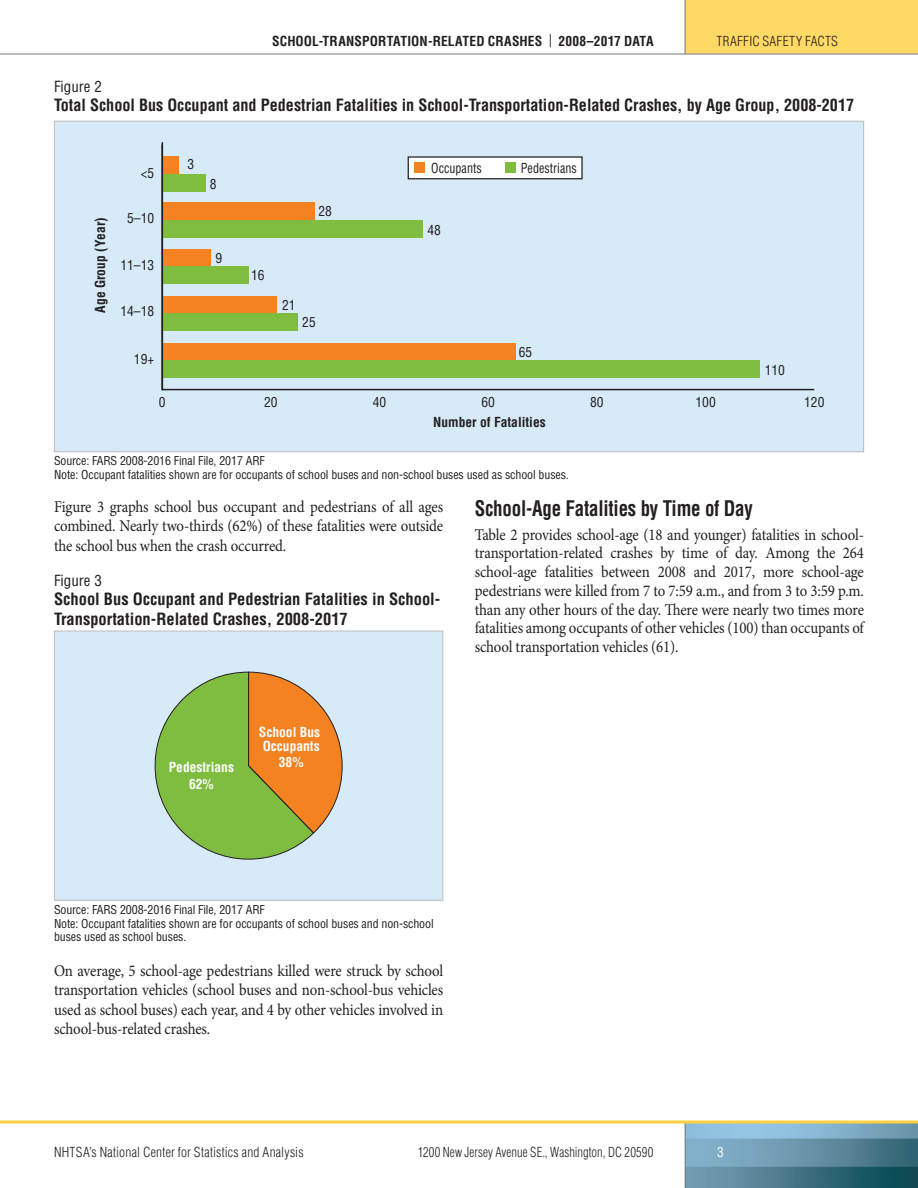
<style>
.page{position:relative;width:918px;height:1188px;background:#fff}
.page>*{position:absolute;margin:0;border:0;box-sizing:border-box;transform-origin:0 0}
.HeadA{font:700 condensed 21px "Helvetica LT Std";letter-spacing:-.01em;color:#231f20;scale:.9 1}
.Body{font:16.5px/18.8px "Minion Pro";letter-spacing:-.01em;color:#231f20;text-align:justify;scale:.9 1}
.Table___Figure_Title{font:700 condensed 16.5px/19.5px "Helvetica LT Std";color:#231f20}
.Table___Figure_Numbe{font:condensed 15px "Helvetica LT Std";color:#231f20}
.t1{font:700 condensed 13.5px "Helvetica LT Std";letter-spacing:.005em;color:#231f20}
.t2{font:300 condensed 13.5px "Helvetica LT Std";letter-spacing:.01em;color:#231f20}
.t3{font:condensed 13.5px "Helvetica LT Std";color:#231f20}
.t4{font:300 condensed 13.5px "Helvetica LT Std";letter-spacing:.01em;color:#231f20;scale:.93 1}
.t5{font:700 condensed 13.5px/13.5px "Helvetica LT Std";color:#fff}
.t6{font:condensed 13.5px "Helvetica LT Std";color:#231f20;scale:.9 1}
.t7{font:condensed 13.5px "Helvetica LT Std";color:#fff}
.Table__Figure_Footer{font:condensed 12px/13.5px "Helvetica LT Std";letter-spacing:-.01em;color:#231f20}
.Table___Figure_ancho{font:condensed 12px "Helvetica LT Std";letter-spacing:-.01em;color:#231f20}
.s1{font-weight:400}
</style>
<div class="page">
<div style="left:685px;top:0;width:233px;height:54px;background:#ffd965"></div>
<img style="left:686px;top:1124px;width:232px;height:64px">
<hr style="left:685px;top:0;width:1px;height:54px;background:#76787b">
<hr style="left:685px;top:1122px;width:1px;height:66px;background:#76787b">
<svg style="left:0;top:1120px;width:918px;height:4px;background:#fbd96d"></svg>
<hr style="left:0;top:54px;width:918px;height:1px;background:#76787b">
<div style="left:54px;top:121px;width:810px;height:331px;background:#d7eaf7"></div>
<hr style="left:162px;top:389px;width:652px;height:1px;background:#231f20">
<hr style="left:162px;top:142px;width:1px;height:248px;background:#231f20">
<div style="left:162px;top:156px;width:17px;height:18px;background:#f58220"></div>
<div style="left:162px;top:202px;width:152px;height:18px;background:#f58220"></div>
<div style="left:162px;top:249px;width:49px;height:17px;background:#f58220"></div>
<div style="left:162px;top:296px;width:114px;height:17px;background:#f58220"></div>
<div style="left:162px;top:343px;width:353px;height:17px;background:#f58220"></div>
<div style="left:162px;top:174px;width:44px;height:18px;background:#7fbd41"></div>
<div style="left:162px;top:220px;width:261px;height:18px;background:#7fbd41"></div>
<div style="left:162px;top:266px;width:87px;height:18px;background:#7fbd41"></div>
<div style="left:162px;top:313px;width:136px;height:18px;background:#7fbd41"></div>
<div style="left:162px;top:360px;width:598px;height:18px;background:#7fbd41"></div>
<hr style="left:161px;top:145px;width:2px;height:245px;background:#231f20">
<div style="left:408px;top:156px;width:175px;height:23px;background:#fff;border:1px solid #231f20"></div>
<div style="left:414px;top:162px;width:11px;height:11px;background:#f58220"></div>
<div style="left:505px;top:162px;width:11px;height:11px;background:#7fbd41"></div>
<div style="left:54px;top:631px;width:389px;height:269px;background:#d7eaf7"></div>
<svg style="left:155px;top:672px;width:188px;height:188px"></svg>
<div style="left:54px;top:631px;width:389px;height:270px;border:1px solid #bcbdc0"></div>
<p class="t1" style="left:272px;top:32px;width:383px">SCHOOL-TRANSPORTATION-RELATED CRASHES <span class="s1">|</span> 2008–2017 DATA</p>
<p class="t2" style="left:717px;top:32px;width:123px">TRAFFIC SAFETY FACTS</p>
<p class="Table___Figure_Numbe" style="left:54px;top:77px;width:49px">Figure 2</p>
<p class="Table___Figure_Title" style="left:54px;top:95px;width:802px">Total School Bus Occupant and Pedestrian Fatalities in School-Transportation-Related Crashes, by Age Group, 2008-2017</p>
<p class="t1" style="left:92px;top:313px;width:97px;rotate:-90deg">Age Group (Year)</p>
<p class="t3" style="left:141px;top:165px;width:15px">&lt;5</p>
<p class="t3" style="left:127px;top:209px;width:28px">5–10</p>
<p class="t3" style="left:120px;top:257px;width:35px">11–13</p>
<p class="t3" style="left:120px;top:303px;width:35px">14–18</p>
<p class="t3" style="left:134px;top:351px;width:22px">19+</p>
<p class="t3" style="left:187px;top:156px;width:8px">3</p>
<p class="t3" style="left:210px;top:176px;width:8px">8</p>
<p class="t3" style="left:215px;top:250px;width:8px">9</p>
<p class="t3" style="left:319px;top:202px;width:15px">28</p>
<p class="t3" style="left:251px;top:267px;width:15px">16</p>
<p class="t3" style="left:282px;top:296px;width:15px">21</p>
<p class="t3" style="left:302px;top:314px;width:15px">25</p>
<p class="t6" style="left:431px;top:160px;width:58px">Occupants</p>
<p class="t6" style="left:521px;top:160px;width:64px">Pedestrians</p>
<p class="t3" style="left:427px;top:221px;width:15px">48</p>
<p class="t3" style="left:519px;top:343px;width:15px">65</p>
<p class="t3" style="left:765px;top:362px;width:22px">110</p>
<p class="t3" style="left:159px;top:393px;width:8px">0</p>
<p class="t3" style="left:264px;top:394px;width:15px">20</p>
<p class="t3" style="left:373px;top:394px;width:15px">40</p>
<p class="t3" style="left:482px;top:394px;width:15px">60</p>
<p class="t3" style="left:590px;top:394px;width:15px">80</p>
<p class="t3" style="left:696px;top:394px;width:22px">100</p>
<p class="t3" style="left:804px;top:394px;width:22px">120</p>
<p class="t1" style="left:433px;top:414px;width:114px">Number of Fatalities</p>
<p class="Table___Figure_ancho" style="left:54px;top:453px;width:212px">Source: FARS 2008-2016 Final File, 2017 ARF</p>
<p class="Table__Figure_Footer" style="left:54px;top:468px;width:516px">Note: Occupant fatalities shown are for occupants of school buses and non-school buses used as school buses.</p>
<p class="Body" style="left:54px;top:497px;width:434px;line-height:19.5px">Figure 3 graphs school bus occupant and pedestrians of all ages combined. Nearly two-thirds (62%) of these fatalities were outside the school bus when the crash occurred.</p>
<p class="Table___Figure_Numbe" style="left:54px;top:571px;width:49px">Figure 3</p>
<p class="Table___Figure_Title" style="left:54px;top:589px;width:388px">School Bus Occupant and Pedestrian Fatalities in School-<br>Transportation-Related Crashes, 2008-2017</p>
<p class="HeadA" style="left:475px;top:496px;width:311px">School-Age Fatalities by Time of Day</p>
<p class="Body" style="left:475px;top:525px;width:434px">Table 2 provides school-age (18 and younger) fatalities in school&shy;transportation-related crashes by time of day. Among the 264 school-age fatalities between 2008 and 2017, more school-age pedestrians were killed from 7 to 7:59 a.m., and from 3 to 3:59 p.m. than any other hours of the day. There were nearly two times more fatalities among occupants of other vehicles (100) than occupants of school transportation vehicles (61).</p>
<p class="t5" style="left:259px;top:725px;width:63px">School Bus<br>Occupants</p>
<p class="t5" style="left:169px;top:760px;width:67px">Pedestrians</p>
<p class="t5" style="left:279px;top:755px;width:26px">38%</p>
<p class="t5" style="left:189px;top:777px;width:26px">62%</p>
<p class="Table__Figure_Footer" style="left:54px;top:903px;width:212px">Source: FARS 2008-2016 Final File, 2017 ARF</p>
<p class="Table__Figure_Footer" style="left:54px;top:916px;width:381px">Note: Occupant fatalities shown are for occupants of school buses and non-school buses used as school buses.</p>
<p class="Body" style="left:54px;top:961px;width:434px;line-height:19.5px">On average, 5 school-age pedestrians killed were struck by school transportation vehicles (school buses and non-school-bus vehicles used as school buses) each year, and 4 by other vehicles involved in school-bus-related crashes.</p>
<p class="t2" style="left:54px;top:1144px;width:251px">NHTSA’s National Center for Statistics and Analysis</p>
<p class="t4" style="left:418px;top:1144px;width:255px">1200 New Jersey Avenue SE., Washington, DC 20590</p>
<p class="t7" style="left:717px;top:1144px;width:8px">3</p>
</div>
